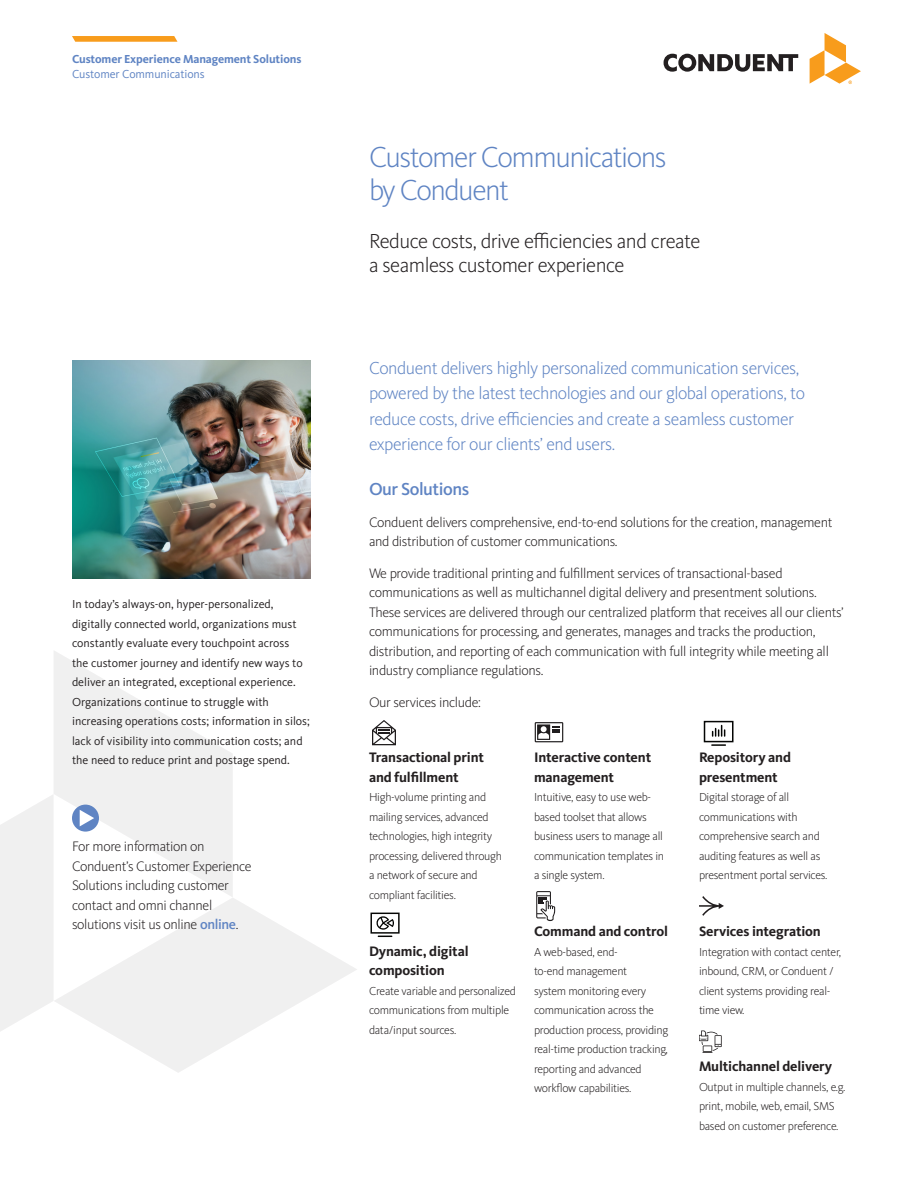
<style>
.page{position:relative;width:918px;height:1188px;background:#fff}
.page>*{position:absolute;margin:0;border:0;box-sizing:border-box;transform-origin:0 0}
.Cover_title_-_blue{font:300 30px/33px "Kievit Pro";letter-spacing:-.05em;color:#5f84c3}
.Cover_subhead{font:300 21px/24px "Kievit Pro";letter-spacing:-.025em;color:#231f20}
.Cover_intro_text_-_b{font:300 18px/25.5px "Kievit Pro";letter-spacing:-.025em;color:#5f84c3}
.Cover_intro_text_-_b-2{font:500 18px "Kievit Pro";letter-spacing:-.025em;color:#5f84c3}
.Body_text{font:300 14.25px/19.5px "Kievit Pro";letter-spacing:-.025em;color:#231f20}
.Subhead_text{font:700 14.25px/19.5px "Kievit Pro";letter-spacing:-.01em;color:#231f20}
.Body_text-2{font:300 12px/19.5px "Kievit Pro";letter-spacing:-.025em;color:#231f20}
.Caption_-_text{font:12px/19.5px "Kievit Pro";color:#231f20}
.Business_category{font:700 12px "Kievit Pro";letter-spacing:-.01em;color:#5f84c3}
.Business_category-2{font:12px "Kievit Pro";letter-spacing:-.01em;color:#5f84c3}
.s1{font-weight:500;color:#5f84c3}
</style>
<div class="page">
<svg style="left:0;top:795px;width:53px;height:236px"></svg>
<svg style="left:55px;top:898px;width:302px;height:175px"></svg>
<svg style="left:54px;top:651px;width:179px;height:246px;fill:#f0f0f0"></svg>
<svg style="left:664px;top:54px;width:134px;height:18px"></svg>
<svg style="left:810px;top:33px;width:51px;height:51px"></svg>
<svg style="left:72px;top:36px;width:105px;height:6px"></svg>
<img style="left:72px;top:360px;width:238px;height:218px">
<div style="left:72px;top:805px;width:27px;height:27px;background:#5f84c3;border-radius:50%"></div>
<svg style="left:80px;top:810px;width:14px;height:16px"></svg>
<svg style="left:372px;top:720px;width:24px;height:25px"></svg>
<svg style="left:704px;top:721px;width:30px;height:25px"></svg>
<svg style="left:699px;top:896px;width:25px;height:20px"></svg>
<svg style="left:699px;top:1031px;width:22px;height:22px"></svg>
<svg style="left:535px;top:722px;width:28px;height:20px"></svg>
<svg style="left:370px;top:913px;width:30px;height:24px"></svg>
<svg style="left:536px;top:891px;width:19px;height:30px"></svg>
<p class="Business_category" style="left:72px;top:52px;width:231px">Customer Experience Management Solutions</p>
<p class="Business_category-2" style="left:72px;top:67px;width:134px">Customer Communications</p>
<p class="Caption_-_text" style="left:72px;top:594px;width:239px">In today’s always-on, hyper-personalized, digitally connected world, organizations must constantly evaluate every touchpoint across<br>the customer journey and identify new ways to deliver an integrated, exceptional experience.<br>Organizations continue to struggle with increasing operations costs; information in silos; lack of visibility into communication costs; and the need to reduce print and postage spend.</p>
<p class="Body_text" style="left:72px;top:837px;width:181px">For more information on<br>Conduent’s Customer Experience<br>Solutions including customer contact and omni channel solutions visit us online <span class="s1">online</span>.</p>
<p class="Cover_title_-_blue" style="left:369px;top:140px;width:299px">Customer Communications by Conduent</p>
<p class="Cover_subhead" style="left:369px;top:229px;width:333px">Reduce costs, drive efficiencies and create a seamless customer experience</p>
<p class="Cover_intro_text_-_b" style="left:369px;top:355px;width:438px">Conduent delivers highly personalized communication services, powered by the latest technologies and our global operations, to reduce costs, drive efficiencies and create a seamless customer experience for our clients’ end users.</p>
<p class="Cover_intro_text_-_b-2" style="left:369px;top:478px;width:102px">Our Solutions</p>
<p class="Body_text" style="left:369px;top:512px;width:465px">Conduent delivers comprehensive, end-to-end solutions for the creation, management and distribution of customer communications.</p>
<p class="Body_text" style="left:369px;top:563px;width:476px">We provide traditional printing and fulfillment services of transactional-based communications as well as multichannel digital delivery and presentment solutions.<br>These services are delivered through our centralized platform that receives all our clients’ communications for processing, and generates, manages and tracks the production, distribution, and reporting of each communication with full integrity while meeting all industry compliance regulations.</p>
<p class="Body_text" style="left:369px;top:692px;width:113px">Our services include:</p>
<p class="Subhead_text" style="left:369px;top:747px;width:116px">Transactional print and fulfillment</p>
<p class="Body_text-2" style="left:369px;top:787px;width:135px">High-volume printing and mailing services, advanced technologies, high integrity processing, delivered through a network of secure and compliant facilities.</p>
<p class="Subhead_text" style="left:369px;top:941px;width:101px">Dynamic, digital composition</p>
<p class="Body_text-2" style="left:369px;top:981px;width:148px">Create variable and personalized communications from multiple data/input sources.</p>
<p class="Subhead_text" style="left:534px;top:747px;width:119px">Interactive content management</p>
<p class="Body_text-2" style="left:534px;top:787px;width:132px">Intuitive, easy to use web&shy;based toolset that allows business users to manage all communication templates in a single system.</p>
<p class="Subhead_text" style="left:534px;top:921px;width:135px">Command and control</p>
<p class="Body_text-2" style="left:534px;top:942px;width:136px">A web-based, end-<br>to-end management<br>system monitoring every communication across the production process, providing real-time production tracking, reporting and advanced workflow capabilities.</p>
<p class="Subhead_text" style="left:699px;top:747px;width:93px">Repository and presentment</p>
<p class="Body_text-2" style="left:699px;top:787px;width:130px">Digital storage of all communications with comprehensive search and auditing features as well as presentment portal services.</p>
<p class="Subhead_text" style="left:699px;top:921px;width:123px">Services integration</p>
<p class="Body_text-2" style="left:699px;top:942px;width:144px">Integration with contact center, inbound, CRM, or Conduent / client systems providing real&shy;time view.</p>
<p class="Subhead_text" style="left:699px;top:1056px;width:135px">Multichannel delivery</p>
<p class="Body_text-2" style="left:699px;top:1077px;width:148px">Output in multiple channels, e.g. print, mobile, web, email, SMS based on customer preference.</p>
</div>
